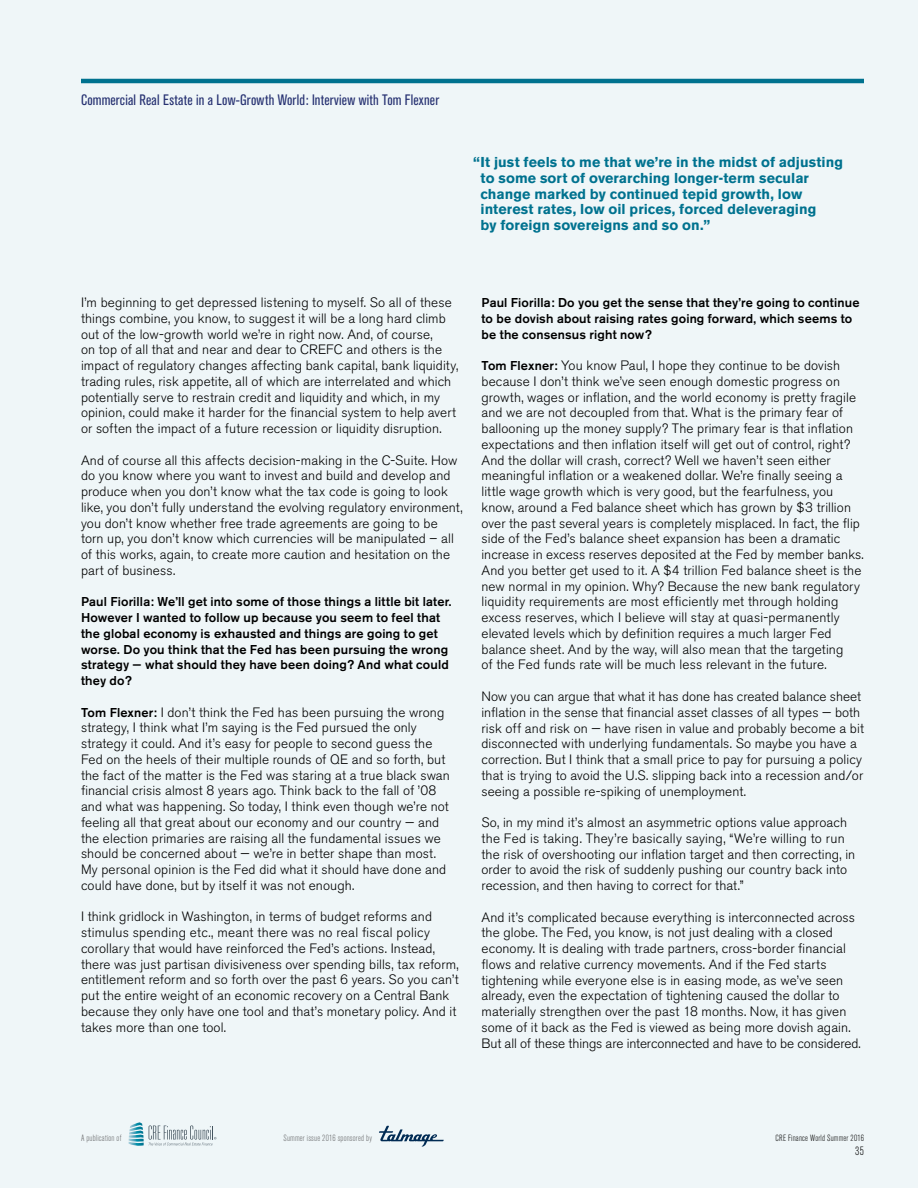
<style>
.page{position:relative;width:918px;height:1188px;background:#eff6f8}
.page>*{position:absolute;margin:0;border:0;box-sizing:border-box;transform-origin:0 0}
.t1{font:condensed 15px "Akzidenz Grotesk BE";letter-spacing:.015em;color:#263171}
.t2{font:700 14.25px/15.8px "Akzidenz Grotesk BE";letter-spacing:.005em;color:#00728f}
.t3{font:300 13.5px/15.8px "Akzidenz Grotesk BE";letter-spacing:.01em;color:#000}
.t4{font:500 12.75px/15.8px "Akzidenz Grotesk BE";letter-spacing:.015em;color:#000}
.t5{font:300 condensed 12px "Akzidenz Grotesk BE";color:#000}
.t6{font:300 condensed 9px "Akzidenz Grotesk BE";letter-spacing:.02em;color:#636466}
.t7{font:300 condensed 9px "Akzidenz Grotesk BE";letter-spacing:.025em;color:#000}
.s1{font-weight:500;font-size:12.75px}
</style>
<div class="page">
<hr style="left:81px;top:79px;width:783px;height:4px;background:#00728f">
<svg style="left:379px;top:1126px;width:65px;height:21px"></svg>
<svg style="left:129px;top:1122px;width:87px;height:24px"></svg>
<p class="t1" style="left:81px;top:91px;width:360px">Commercial Real Estate in a Low-Growth World: Interview with Tom Flexner</p>
<p class="t2" style="left:481px;top:154px;width:364px;text-indent:-7px">“It just feels to me that we’re in the midst of adjusting to some sort of overarching longer-term secular change marked by continued tepid growth, low interest rates, low oil prices, forced deleveraging<br>by foreign sovereigns and so on.”</p>
<p class="t3" style="left:81px;top:295px;width:379px">I’m beginning to get depressed listening to myself. So all of these things combine, you know, to suggest it will be a long hard climb out of the low-growth world we’re in right now. And, of course,<br>on top of all that and near and dear to CREFC and others is the impact of regulatory changes affecting bank capital, bank liquidity, trading rules, risk appetite, all of which are interrelated and which potentially serve to restrain credit and liquidity and which, in my opinion, could make it harder for the financial system to help avert or soften the impact of a future recession or liquidity disruption.</p>
<p class="t3" style="left:81px;top:452px;width:383px">And of course all this affects decision-making in the C-Suite. How do you know where you want to invest and build and develop and produce when you don’t know what the tax code is going to look like, you don’t fully understand the evolving regulatory environment, you don’t know whether free trade agreements are going to be torn up, you don’t know which currencies will be manipulated – all of this works, again, to create more caution and hesitation on the part of business.</p>
<p class="t4" style="left:81px;top:594px;width:372px">Paul Fiorilla: We’ll get into some of those things a little bit later.<br>However I wanted to follow up because you seem to feel that the global economy is exhausted and things are going to get worse. Do you think that the Fed has been pursuing the wrong strategy — what should they have been doing? And what could they do?</p>
<p class="t3" style="left:81px;top:704px;width:370px"><span class="s1">Tom Flexner:</span> I don’t think the Fed has been pursuing the wrong strategy, I think what I’m saying is the Fed pursued the only strategy it could. And it’s easy for people to second guess the Fed on the heels of their multiple rounds of QE and so forth, but the fact of the matter is the Fed was staring at a true black swan financial crisis almost 8 years ago. Think back to the fall of ’08 and what was happening. So today, I think even though we’re not feeling all that great about our economy and our country — and the election primaries are raising all the fundamental issues we should be concerned about — we’re in better shape than most.<br>My personal opinion is the Fed did what it should have done and could have done, but by itself it was not enough.</p>
<p class="t3" style="left:81px;top:909px;width:379px">I think gridlock in Washington, in terms of budget reforms and stimulus spending etc., meant there was no real fiscal policy corollary that would have reinforced the Fed’s actions. Instead, there was just partisan divisiveness over spending bills, tax reform, entitlement reform and so forth over the past 6 years. So you can’t put the entire weight of an economic recovery on a Central Bank because they only have one tool and that’s monetary policy. And it takes more than one tool.</p>
<p class="t4" style="left:482px;top:295px;width:380px">Paul Fiorilla: Do you get the sense that they’re going to continue to be dovish about raising rates going forward, which seems to be the consensus right now?</p>
<p class="t3" style="left:482px;top:358px;width:384px"><span class="s1">Tom Flexner:</span> You know Paul, I hope they continue to be dovish because I don’t think we’ve seen enough domestic progress on growth, wages or inflation, and the world economy is pretty fragile and we are not decoupled from that. What is the primary fear of ballooning up the money supply? The primary fear is that inflation expectations and then inflation itself will get out of control, right?<br>And the dollar will crash, correct? Well we haven’t seen either meaningful inflation or a weakened dollar. We’re finally seeing a little wage growth which is very good, but the fearfulness, you know, around a Fed balance sheet which has grown by $3 trillion over the past several years is completely misplaced. In fact, the flip side of the Fed’s balance sheet expansion has been a dramatic increase in excess reserves deposited at the Fed by member banks.<br>And you better get used to it. A $4 trillion Fed balance sheet is the new normal in my opinion. Why? Because the new bank regulatory liquidity requirements are most efficiently met through holding excess reserves, which I believe will stay at quasi-permanently elevated levels which by definition requires a much larger Fed balance sheet. And by the way, will also mean that the targeting<br>of the Fed funds rate will be much less relevant in the future.</p>
<p class="t3" style="left:482px;top:689px;width:384px">Now you can argue that what it has done has created balance sheet inflation in the sense that financial asset classes of all types — both risk off and risk on — have risen in value and probably become a bit disconnected with underlying fundamentals. So maybe you have a correction. But I think that a small price to pay for pursuing a policy that is trying to avoid the U.S. slipping back into a recession and/or seeing a possible re-spiking of unemployment.</p>
<p class="t3" style="left:482px;top:815px;width:375px">So, in my mind it’s almost an asymmetric options value approach the Fed is taking. They’re basically saying, “We’re willing to run the risk of overshooting our inflation target and then correcting, in order to avoid the risk of suddenly pushing our country back into recession, and then having to correct for that.”</p>
<p class="t3" style="left:482px;top:909px;width:381px">And it’s complicated because everything is interconnected across the globe. The Fed, you know, is not just dealing with a closed economy. It is dealing with trade partners, cross-border financial flows and relative currency movements. And if the Fed starts tightening while everyone else is in easing mode, as we’ve seen already, even the expectation of tightening caused the dollar to materially strengthen over the past 18 months. Now, it has given some of it back as the Fed is viewed as being more dovish again.<br>But all of these things are interconnected and have to be considered.</p>
<p class="t6" style="left:81px;top:1133px;width:42px">A publication of</p>
<p class="t6" style="left:283px;top:1133px;width:90px">Summer issue 2016 sponsored by</p>
<p class="t7" style="left:776px;top:1133px;width:90px">CRE Finance World Summer 2016</p>
<p class="t5" style="left:855px;top:1145px;width:10px">35</p>
</div>
